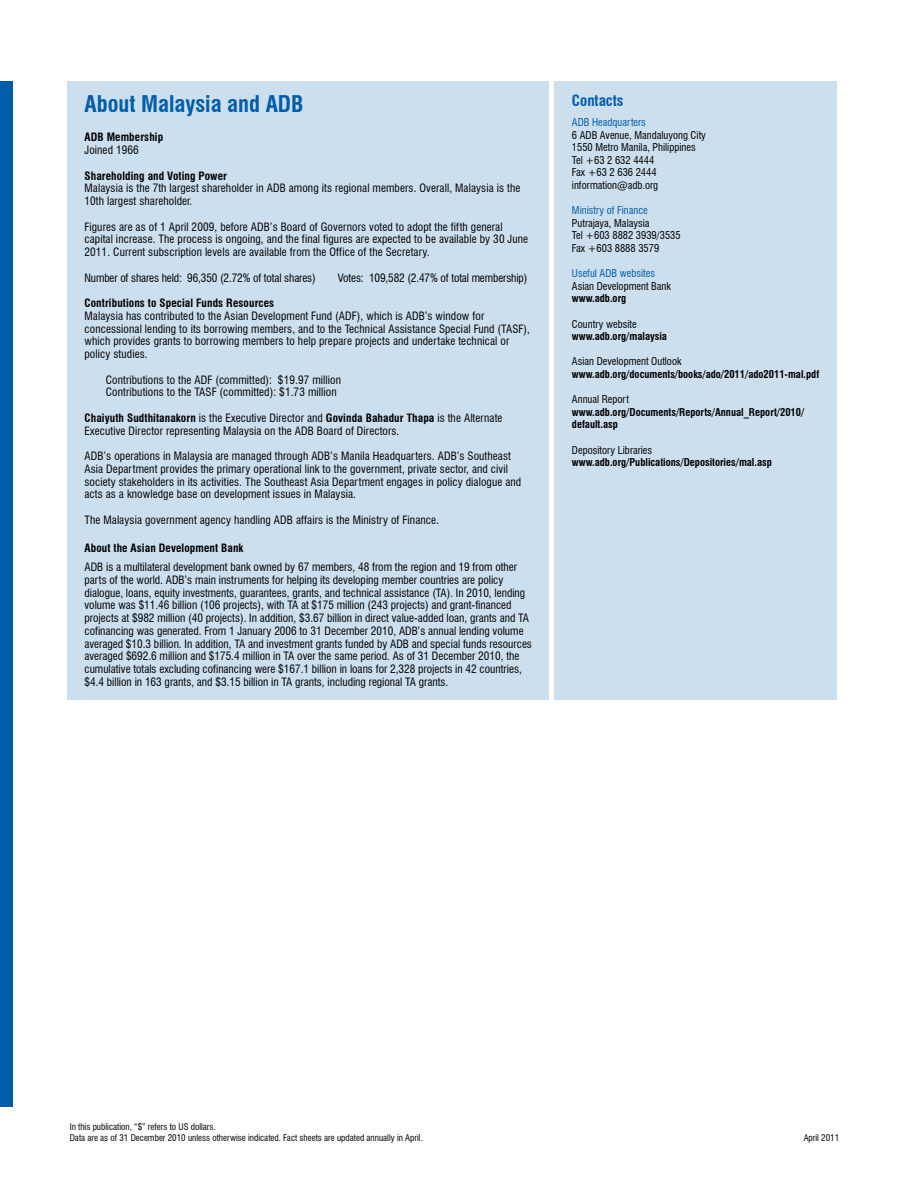
<style>
.page{position:relative;width:918px;height:1188px;background:#fff}
.page>*{position:absolute;margin:0;border:0;box-sizing:border-box;transform-origin:0 0}
.t1{font:700 condensed 22.5px "Swiss 721 BT";color:#005daa}
.t2{font:700 condensed 15px "Swiss 721 BT";color:#005daa}
.t3{font:condensed 11.25px/12.8px "Swiss 721 BT";letter-spacing:.01em;color:#000}
.t4{font:700 condensed 11.25px "Swiss 721 BT";letter-spacing:.01em;color:#000}
.t5{font:condensed 11.25px "Swiss 721 BT";letter-spacing:-.01em;color:#000}
.t6{font:condensed 10.5px/12.6px "Swiss 721 BT";color:#000}
.t7{font:700 condensed 10.5px/12.6px "Swiss 721 BT";color:#000}
.t8{font:condensed 10.5px "Swiss 721 BT";color:#005daa}
.t9{font:condensed 9px/10.8px "Swiss 721 BT";color:#000}
.s1{font-weight:700}
</style>
<div class="page">
<div style="left:0;top:81px;width:14px;height:1026px;background:#005daa"></div>
<div style="left:67px;top:81px;width:482px;height:618px;background:#ccdfee"></div>
<div style="left:555px;top:81px;width:282px;height:619px;background:#ccdfee"></div>
<h1 class="t1" style="left:85px;top:90px;width:220px">About Malaysia and ADB</h1>
<p class="t4" style="left:85px;top:131px;width:80px">ADB Membership</p>
<p class="t3" style="left:85px;top:144px;width:56px">Joined 1966</p>
<p class="t4" style="left:85px;top:169px;width:144px">Shareholding and Voting Power</p>
<p class="t3" style="left:85px;top:182px;width:437px">Malaysia is the 7th largest shareholder in ADB among its regional members. Overall, Malaysia is the<br>10th largest shareholder.</p>
<p class="t3" style="left:85px;top:220px;width:445px">Figures are as of 1 April 2009, before ADB’s Board of Governors voted to adopt the fifth general capital increase. The process is ongoing, and the final figures are expected to be available by 30 June<br>2011. Current subscription levels are available from the Office of the Secretary.</p>
<p class="t5" style="left:85px;top:271px;width:233px">Number of shares held: 96,350 (2.72% of total shares)</p>
<p class="t5" style="left:338px;top:271px;width:191px">Votes: 109,582 (2.47% of total membership)</p>
<p class="t4" style="left:85px;top:296px;width:191px">Contributions to Special Funds Resources</p>
<p class="t3" style="left:85px;top:309px;width:447px">Malaysia has contributed to the Asian Development Fund (ADF), which is ADB’s window for concessional lending to its borrowing members, and to the Technical Assistance Special Fund (TASF), which provides grants to borrowing members to help prepare projects and undertake technical or policy studies.</p>
<p class="t3" style="left:106px;top:373px;width:237px">Contributions to the ADF (committed): $19.97 million<br>Contributions to the TASF (committed): $1.73 million</p>
<p class="t3" style="left:85px;top:411px;width:420px"><span class="s1">Chaiyuth Sudthitanakorn</span> is the Executive Director and <span class="s1">Govinda Bahadur Thapa</span> is the Alternate<br>Executive Director representing Malaysia on the ADB Board of Directors.</p>
<p class="t3" style="left:85px;top:450px;width:438px">ADB’s operations in Malaysia are managed through ADB’s Manila Headquarters. ADB’s Southeast Asia Department provides the primary operational link to the government, private sector, and civil society stakeholders in its activities. The Southeast Asia Department engages in policy dialogue and acts as a knowledge base on development issues in Malaysia.</p>
<p class="t3" style="left:85px;top:513px;width:356px">The Malaysia government agency handling ADB affairs is the Ministry of Finance.</p>
<p class="t4" style="left:85px;top:541px;width:160px">About the Asian Development Bank</p>
<p class="t3" style="left:85px;top:561px;width:449px">ADB is a multilateral development bank owned by 67 members, 48 from the region and 19 from other parts of the world. ADB’s main instruments for helping its developing member countries are policy dialogue, loans, equity investments, guarantees, grants, and technical assistance (TA). In 2010, lending volume was $11.46 billion (106 projects), with TA at $175 million (243 projects) and grant-financed projects at $982 million (40 projects). In addition, $3.67 billion in direct value-added loan, grants and TA cofinancing was generated. From 1 January 2006 to 31 December 2010, ADB’s annual lending volume averaged $10.3 billion. In addition, TA and investment grants funded by ADB and special funds resources averaged $692.6 million and $175.4 million in TA over the same period. As of 31 December 2010, the cumulative totals excluding cofinancing were $167.1 billion in loans for 2,328 projects in 42 countries, $4.4 billion in 163 grants, and $3.15 billion in TA grants, including regional TA grants.</p>
<h2 class="t2" style="left:572px;top:91px;width:53px">Contacts</h2>
<p class="t8" style="left:572px;top:116px;width:75px">ADB Headquarters</p>
<p class="t6" style="left:572px;top:128px;width:135px">6 ADB Avenue, Mandaluyong City<br>1550 Metro Manila, Philippines<br>Tel +63 2 632 4444<br>Fax +63 2 636 2444 information@adb.org</p>
<p class="t8" style="left:572px;top:204px;width:77px">Ministry of Finance</p>
<p class="t6" style="left:572px;top:217px;width:110px">Putrajaya, Malaysia<br>Tel +603 8882 3939/3535<br>Fax +603 8888 3579</p>
<p class="t8" style="left:572px;top:267px;width:85px">Useful ADB websites</p>
<p class="t6" style="left:572px;top:280px;width:101px">Asian Development Bank</p>
<p class="t7" style="left:572px;top:292px;width:56px">www.adb.org</p>
<p class="t6" style="left:572px;top:317px;width:66px">Country website</p>
<p class="t7" style="left:572px;top:330px;width:97px">www.adb.org/malaysia</p>
<p class="t6" style="left:572px;top:355px;width:111px">Asian Development Outlook</p>
<p class="t7" style="left:572px;top:368px;width:249px">www.adb.org/documents/books/ado/2011/ado2011-mal.pdf</p>
<p class="t6" style="left:572px;top:393px;width:58px">Annual Report</p>
<p class="t7" style="left:572px;top:406px;width:234px">www.adb.org/Documents/Reports/Annual_Report/2010/ default.asp</p>
<p class="t6" style="left:572px;top:443px;width:82px">Depository Libraries</p>
<p class="t7" style="left:572px;top:456px;width:202px">www.adb.org/Publications/Depositories/mal.asp</p>
<p class="t9" style="left:70px;top:1122px;width:355px">In this publication, “$” refers to US dollars.<br>Data are as of 31 December 2010 unless otherwise indicated. Fact sheets are updated annually in April.</p>
<p class="t9" style="left:804px;top:1132px;width:37px">April 2011</p>
</div>
